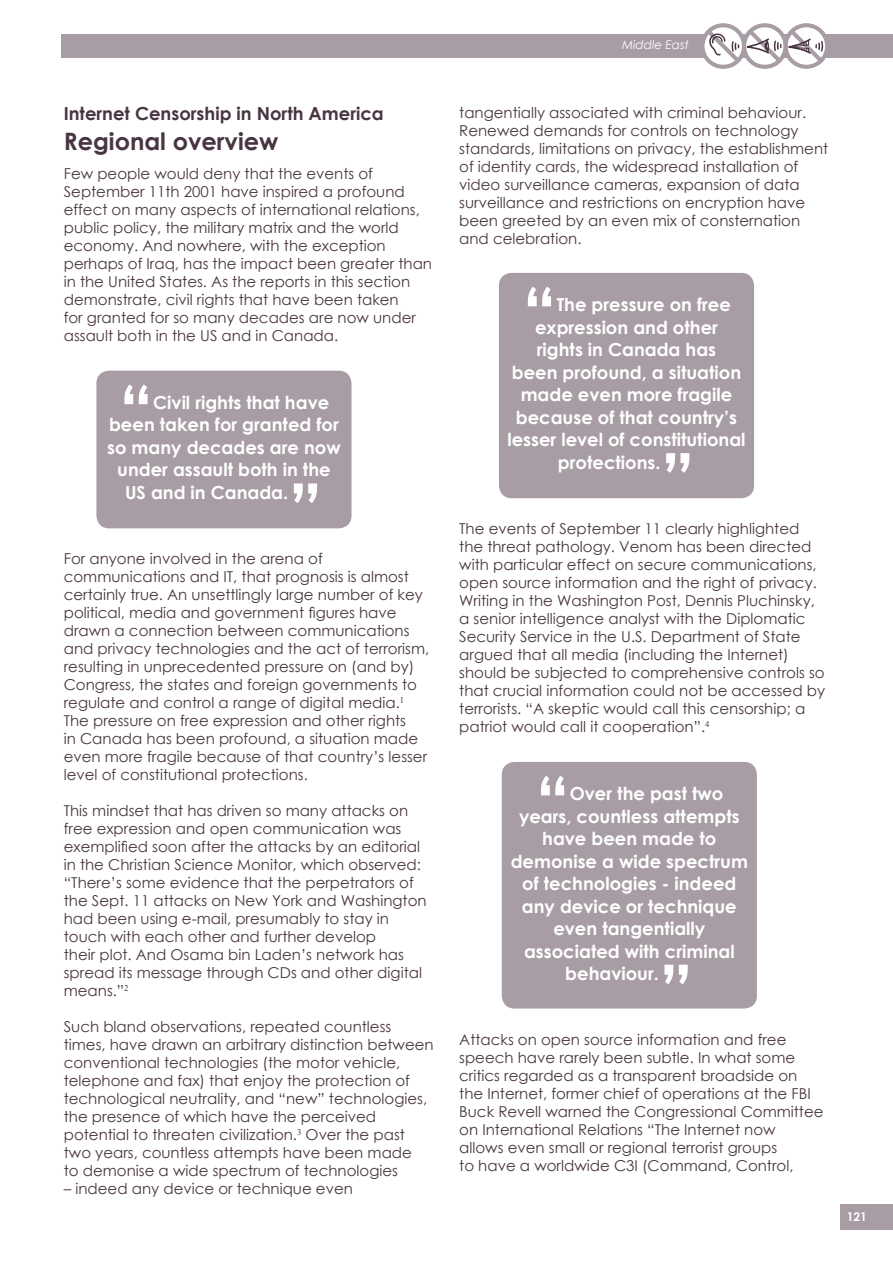
<style>
.page{position:relative;width:893px;height:1263px;background:#fff}
.page>*{position:absolute;margin:0;border:0;box-sizing:border-box;transform-origin:0 0}
.t1{font:700 72px "Century Gothic";color:#fff}
.t2{font:700 24px "Century Gothic";color:#483541}
.t3{font:700 18px "Century Gothic";color:#fff}
.t4{font:700 18px "Century Gothic";color:#483541}
.t5{font:15px/18px "Century Gothic";color:#483541}
.t6{font:italic 12px "Century Gothic";color:#fff}
.t7{font:700 12px "Century Gothic";color:#fff}
</style>
<div class="page">
<div style="left:840px;top:1204px;width:53px;height:26px;background:#a89da4"></div>
<div style="left:62px;top:34px;width:831px;height:24px;background:#a89da4"></div>
<svg style="left:704px;top:23px;width:122px;height:46px"></svg>
<div style="left:499px;top:273px;width:255px;height:225px;background:#a89da4"></div>
<div style="left:96px;top:371px;width:255px;height:157px;background:#a89da4"></div>
<div style="left:502px;top:762px;width:255px;height:246px;background:#a89da4"></div>
<p class="t4" style="left:64px;top:100px;width:322px">Internet Censorship in North America</p>
<h2 class="t2" style="left:64px;top:123px;width:216px">Regional overview</h2>
<p class="t5" style="left:64px;top:164px;width:370px">Few people would deny that the events of September 11th 2001 have inspired a profound effect on many aspects of international relations, public policy, the military matrix and the world economy. And nowhere, with the exception perhaps of Iraq, has the impact been greater than in the United States. As the reports in this section demonstrate, civil rights that have been taken<br>for granted for so many decades are now under assault both in the US and in Canada.</p>
<h1 class="t1" style="left:119px;top:357px;width:36px">“</h1>
<p class="t3" style="left:153px;top:389px;width:178px">Civil rights that have</p>
<p class="t3" style="left:109px;top:411px;width:231px">been taken for granted for</p>
<p class="t3" style="left:107px;top:434px;width:235px">so many decades are now</p>
<p class="t3" style="left:117px;top:456px;width:215px">under assault both in the</p>
<p class="t3" style="left:125px;top:479px;width:165px">US and in Canada.</p>
<h1 class="t1" style="left:288px;top:456px;width:36px">”</h1>
<p class="t5" style="left:64px;top:550px;width:367px">For anyone involved in the arena of communications and IT, that prognosis is almost certainly true. An unsettlingly large number of key political, media and government figures have drawn a connection between communications and privacy technologies and the act of terrorism, resulting in unprecedented pressure on (and by)<br>Congress, the states and foreign governments to regulate and control a range of digital media.<sup>1<br></sup>The pressure on free expression and other rights<br>in Canada has been profound, a situation made even more fragile because of that country’s lesser level of constitutional protections.</p>
<p class="t5" style="left:64px;top:802px;width:364px">This mindset that has driven so many attacks on free expression and open communication was exemplified soon after the attacks by an editorial in the Christian Science Monitor, which observed: “There’s some evidence that the perpetrators of the Sept. 11 attacks on New York and Washington had been using e-mail, presumably to stay in touch with each other and further develop<br>their plot. And Osama bin Laden’s network has spread its message through CDs and other digital means.”<sup>2</sup></p>
<p class="t5" style="left:64px;top:1018px;width:371px">Such bland observations, repeated countless times, have drawn an arbitrary distinction between conventional technologies (the motor vehicle, telephone and fax) that enjoy the protection of technological neutrality, and “new” technologies, the presence of which have the perceived potential to threaten civilization.<sup>3</sup> Over the past two years, countless attempts have been made<br>to demonise a wide spectrum of technologies</p>
<p class="t5" style="left:64px;top:1180px;width:291px">– indeed any device or technique even</p>
<p class="t6" style="left:622px;top:37px;width:68px">Middle East</p>
<p class="t5" style="left:459px;top:103px;width:370px">tangentially associated with criminal behaviour.<br>Renewed demands for controls on technology standards, limitations on privacy, the establishment of identity cards, the widespread installation of video surveillance cameras, expansion of data surveillance and restrictions on encryption have been greeted by an even mix of consternation and celebration.</p>
<h1 class="t1" style="left:522px;top:259px;width:36px">“</h1>
<p class="t3" style="left:557px;top:291px;width:176px">The pressure on free</p>
<p class="t3" style="left:535px;top:313px;width:184px">expression and other</p>
<p class="t3" style="left:537px;top:336px;width:181px">rights in Canada has</p>
<p class="t3" style="left:512px;top:358px;width:231px">been profound, a situation</p>
<p class="t3" style="left:521px;top:381px;width:213px">made even more fragile</p>
<p class="t3" style="left:516px;top:403px;width:223px">because of that country’s</p>
<p class="t3" style="left:507px;top:426px;width:240px">lesser level of constitutional</p>
<p class="t3" style="left:558px;top:448px;width:104px">protections.</p>
<h1 class="t1" style="left:660px;top:425px;width:36px">”</h1>
<p class="t5" style="left:459px;top:520px;width:367px">The events of September 11 clearly highlighted the threat pathology. Venom has been directed with particular effect on secure communications, open source information and the right of privacy.<br>Writing in the Washington Post, Dennis Pluchinsky, a senior intelligence analyst with the Diplomatic Security Service in the U.S. Department of State argued that all media (including the Internet) should be subjected to comprehensive controls so that crucial information could not be accessed by terrorists. “A skeptic would call this censorship; a patriot would call it cooperation”.<sup>4</sup></p>
<h1 class="t1" style="left:535px;top:748px;width:36px">“</h1>
<p class="t3" style="left:570px;top:780px;width:155px">Over the past two</p>
<p class="t3" style="left:519px;top:802px;width:222px">years, countless attempts</p>
<p class="t3" style="left:542px;top:825px;width:176px">have been made to</p>
<p class="t3" style="left:511px;top:847px;width:239px">demonise a wide spectrum</p>
<p class="t3" style="left:522px;top:870px;width:216px">of technologies - indeed</p>
<p class="t3" style="left:522px;top:892px;width:216px">any device or technique</p>
<p class="t3" style="left:553px;top:915px;width:153px">even tangentially</p>
<p class="t3" style="left:524px;top:937px;width:212px">associated with criminal</p>
<p class="t3" style="left:565px;top:960px;width:95px">behaviour.</p>
<h1 class="t1" style="left:659px;top:937px;width:36px">”</h1>
<p class="t5" style="left:459px;top:1030px;width:366px">Attacks on open source information and free speech have rarely been subtle. In what some critics regarded as a transparent broadside on the Internet, former chief of operations at the FBI Buck Revell warned the Congressional Committee on International Relations “The Internet now allows even small or regional terrorist groups<br>to have a worldwide C3I (Command, Control,</p>
<p class="t7" style="left:847px;top:1207px;width:22px">121</p>
</div>
